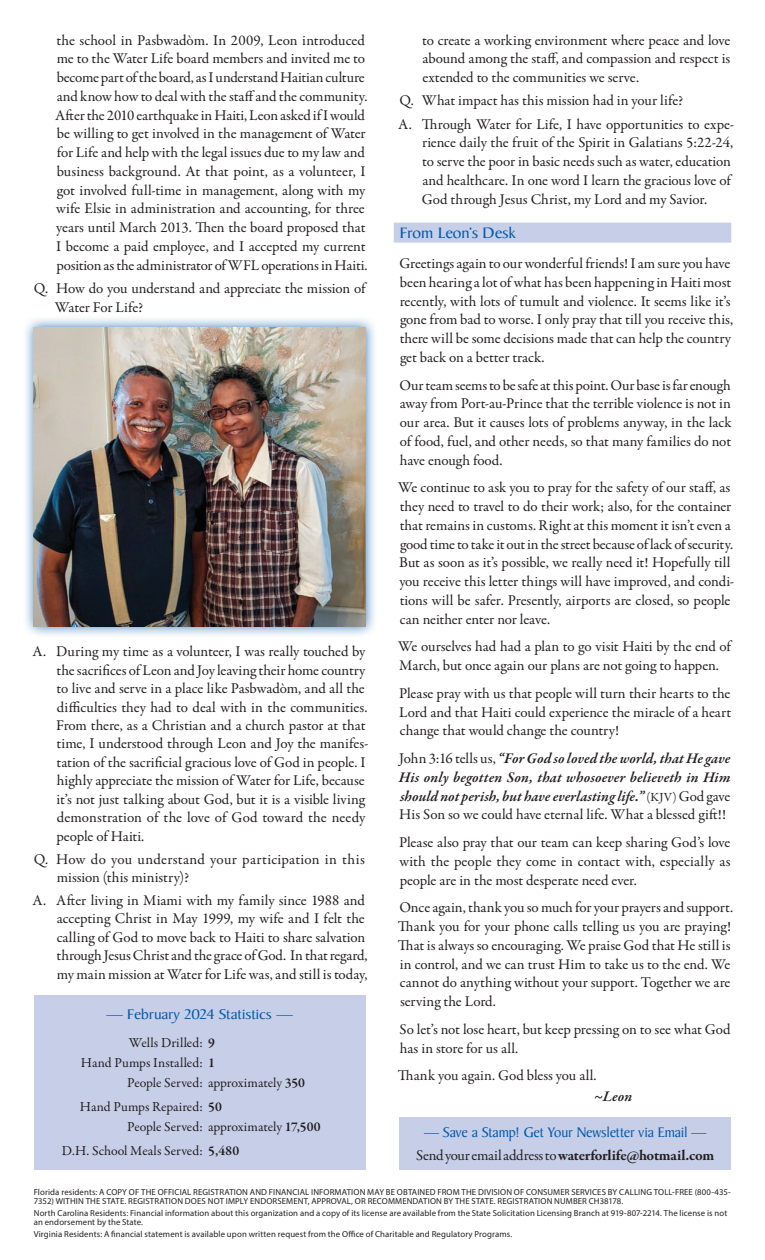
<style>
.page{position:relative;width:765px;height:1260px;background:#fff}
.page>*{position:absolute;margin:0;border:0;box-sizing:border-box;transform-origin:0 0}
.t1{font:16.25px "Baker Signet";letter-spacing:-.01em;color:#015aaa;scale:1.1 1}
.t2{font:15px/18.8px "Garamond Premr Pro";letter-spacing:-.005em;color:#231f20}
.t3{font:italic 600 15px/18.8px "Garamond Premr Pro";letter-spacing:.005em;color:#231f20;text-align:justify}
.t4{font:700 15px "Garamond Premr Pro";letter-spacing:-.015em;color:#231f20}
.t5{font:15px "Baker Signet";letter-spacing:-.01em;color:#015aaa}
.t6{font:15px "Baker Signet";letter-spacing:-.01em;color:#015aaa;scale:1.1 1}
.t7{font:13.75px/19.9px "Garamond Premr Pro";color:#231f20}
.t8{font:8.75px/8.8px "Myriad Pro";letter-spacing:.01em;color:#231f20}
.s1{font-weight:600}
.s2{font-weight:400;font-style:normal}
.s3{font-weight:400;font-style:normal;font-size:12.5px}
.s4{font-weight:400}
</style>
<div class="page">
<div style="left:394px;top:223px;width:337px;height:20px;background:#c7cee8"></div>
<div style="left:34px;top:995px;width:332px;height:175px;background:#c7cee8"></div>
<div style="left:22px;top:316px;width:355px;height:322px;background:#015aaa;opacity:.75"></div>
<img style="left:34px;top:328px;width:332px;height:299px">
<div style="left:399px;top:1117px;width:332px;height:53px;background:#c7cee8"></div>
<p class="t2" style="left:55px;top:31px;width:314px">the school in Pasbwadòm. In 2009, Leon introduced me to the Water Life board members and invited me to become part of the board, as I understand Haitian culture and know how to deal with the staff and the community.<br>After the 2010 earthquake in Haiti, Leon asked if I would be willing to get involved in the management of Water for Life and help with the legal issues due to my law and business background. At that point, as a volunteer, I got involved full-time in management, along with my wife Elsie in administration and accounting, for three years until March 2013. Then the board proposed that I become a paid employee, and I accepted my current position as the administrator of WFL operations in Haiti.</p>
<p class="t2" style="left:55px;top:279px;width:312px;text-indent:-21px">Q. How do you understand and appreciate the mission of<br>Water For Life?</p>
<p class="t2" style="left:56px;top:643px;width:314px;text-indent:-24px">A. During my time as a volunteer, I was really touched by the sacrifices of Leon and Joy leaving their home country to live and serve in a place like Pasbwadòm, and all the difficulties they had to deal with in the communities.<br>From there, as a Christian and a church pastor at that time, I understood through Leon and Joy the manifes&shy;tation of the sacrificial gracious love of God in people. I highly appreciate the mission of Water for Life, because it’s not just talking about God, but it is a visible living demonstration of the love of God toward the needy people of Haiti.</p>
<p class="t2" style="left:57px;top:850px;width:310px;text-indent:-23px">Q. How do you understand your participation in this mission (this ministry)?</p>
<p class="t2" style="left:57px;top:891px;width:313px;line-height:18.4px;text-indent:-24px">A. After living in Miami with my family since 1988 and accepting Christ in May 1999, my wife and I felt the calling of God to move back to Haiti to share salvation through Jesus Christ and the grace of God. In that regard, my main mission at Water for Life was, and still is today,</p>
<p class="t6" style="left:107px;top:1006px;width:171px">— February 2024 Statistics —</p>
<p class="t7" style="left:129px;top:1033px;width:88px">Wells Drilled: <span class="s1">9</span></p>
<p class="t7" style="left:81px;top:1053px;width:136px">Hand Pumps Installed: <span class="s1">1</span></p>
<p class="t7" style="left:127px;top:1073px;width:179px">People Served: approximately <span class="s1">350</span></p>
<p class="t7" style="left:127px;top:1097px;width:195px;text-indent:-47px">Hand Pumps Repaired: <span class="s1">50<br></span>People Served: approximately <span class="s1">17,500</span></p>
<p class="t7" style="left:62px;top:1141px;width:179px">D.H. School Meals Served: <span class="s1">5,480</span></p>
<p class="t2" style="left:422px;top:31px;width:310px;text-align:justify">to create a working environment where peace and love abound among the staff, and compassion and respect is extended to the communities we serve.</p>
<p class="t2" style="left:398px;top:89px;width:338px;line-height:23.2px">Q. What impact has this mission had in your life?<br>A. Through Water for Life, I have opportunities to expe-</p>
<p class="t2" style="left:422px;top:134px;width:313px">rience daily the fruit of the Spirit in Galatians 5:22-24, to serve the poor in basic needs such as water, education and healthcare. In one word I learn the gracious love of God through Jesus Christ, my Lord and my Savior.</p>
<p class="t1" style="left:400px;top:224px;width:107px">From Leon’s Desk</p>
<p class="t2" style="left:399px;top:254px;width:335px">Greetings again to our wonderful friends! I am sure you have been hearing a lot of what has been happening in Haiti most recently, with lots of tumult and violence. It seems like it’s gone from bad to worse. I only pray that till you receive this, there will be some decisions made that can help the country get back on a better track.</p>
<p class="t2" style="left:399px;top:376px;width:334px;text-align:justify">Our team seems to be safe at this point. Our base is far enough away from Port-au-Prince that the terrible violence is not in our area. But it causes lots of problems anyway, in the lack of food, fuel, and other needs, so that many families do not have enough food.</p>
<p class="t2" style="left:398px;top:479px;width:338px">We continue to ask you to pray for the safety of our staff, as they need to travel to do their work; also, for the container that remains in customs. Right at this moment it isn’t even a good time to take it out in the street because of lack of security.<br>But as soon as it’s possible, we really need it! Hopefully till you receive this letter things will have improved, and condi&shy;tions will be safer. Presently, airports are closed, so people can neither enter nor leave.</p>
<p class="t2" style="left:398px;top:638px;width:334px">We ourselves had had a plan to go visit Haiti by the end of<br>March, but once again our plans are not going to happen.</p>
<p class="t2" style="left:399px;top:684px;width:333px;text-align:justify">Please pray with us that people will turn their hearts to the Lord and that Haiti could experience the miracle of a heart change that would change the country!</p>
<p class="t3" style="left:399px;top:750px;width:333px"><span class="s2">John 3:16 tells us,</span> “For God so loved the world, that He gave His only begotten Son, that whosoever believeth in Him should not perish, but have everlasting life.” <span class="s3">(KJV)</span> <span class="s2">God gave His Son so we could have eternal life. What a blessed gift!!</span></p>
<p class="t2" style="left:399px;top:833px;width:333px;text-align:justify">Please also pray that our team can keep sharing God’s love with the people they come in contact with, especially as people are in the most desperate need ever.</p>
<p class="t2" style="left:398px;top:899px;width:337px">Once again, thank you so much for your prayers and support.<br>Thank you for your phone calls telling us you are praying!<br>That is always so encouraging. We praise God that He still is in control, and we can trust Him to take us to the end. We cannot do anything without your support. Together we are serving the Lord.</p>
<p class="t2" style="left:400px;top:1020px;width:333px">So let’s not lose heart, but keep pressing on to see what God has in store for us all.</p>
<p class="t2" style="left:398px;top:1067px;width:200px">Thank you again. God bless you all.</p>
<p class="t3" style="left:594px;top:1087px;width:40px">~Leon</p>
<p class="t5" style="left:424px;top:1124px;width:284px">— Save a Stamp! Get Your Newsletter via Email —</p>
<p class="t4" style="left:416px;top:1146px;width:300px"><span class="s4">Send your email address to</span> waterforlife@hotmail.com</p>
<p class="t8" style="left:34px;top:1188px;width:699px">Florida residents: A COPY OF THE OFFICIAL REGISTRATION AND FINANCIAL INFORMATION MAY BE OBTAINED FROM THE DIVISION OF CONSUMER SERVICES BY CALLING TOLL-FREE (800-435-<br>7352) WITHIN THE STATE. REGISTRATION DOES NOT IMPLY ENDORSEMENT, APPROVAL, OR RECOMMENDATION BY THE STATE. REGISTRATION NUMBER CH38178.</p>
<p class="t8" style="left:34px;top:1208px;width:695px">North Carolina Residents: Financial information about this organization and a copy of its license are available from the State Solicitation Licensing Branch at 919-807-2214. The license is not an endorsement by the State.</p>
<p class="t8" style="left:34px;top:1229px;width:480px">Virginia Residents: A financial statement is available upon written request from the Office of Charitable and Regulatory Programs.</p>
</div>
